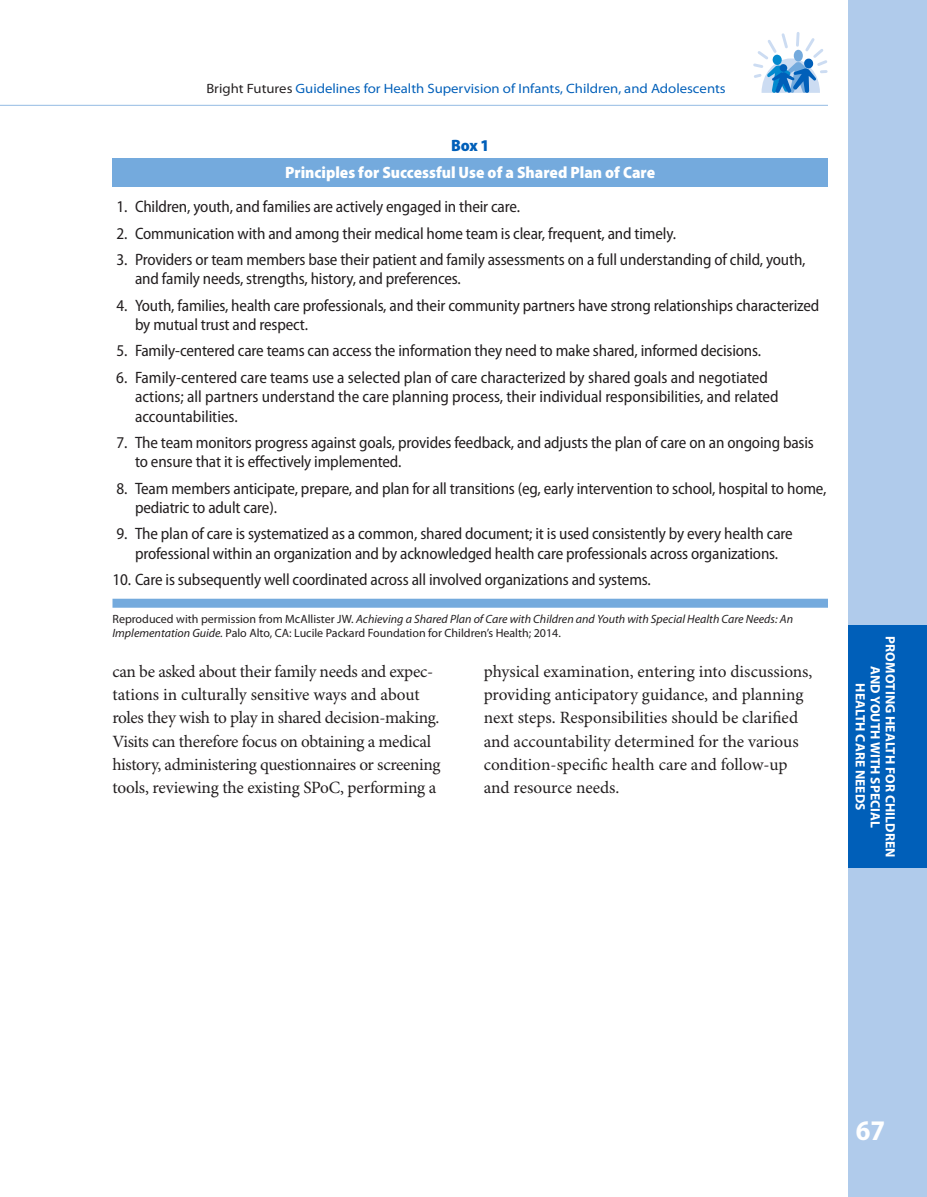
<style>
.page{position:relative;width:927px;height:1197px;background:#fff}
.page>*{position:absolute;margin:0;border:0;box-sizing:border-box;transform-origin:0 0}
.t1{font:700 semi-condensed 28.5px "Myriad Pro";color:#fff}
.t2{font:17.25px/23.2px "Minion Pro";letter-spacing:-.01em;color:#231f20}
.t3{font:semi-condensed 16.5px/19.5px "Myriad Pro";letter-spacing:-.01em;color:#231f20}
.t4{font:900 semi-condensed 16.5px "Myriad Pro";color:#fff}
.t5{font:900 semi-condensed 16.5px "Myriad Pro";color:#005fb9}
.t6{font:semi-expanded 13.5px "Myriad Pro";color:#005fb9}
.t7{font:700 13.5px/15px "Myriad Pro";letter-spacing:.01em;color:#fff;text-align:center}
.t8{font:12px/14.2px "Myriad Pro";color:#231f20}
.s1{color:#231f20}
.s2{font-style:italic}
</style>
<div class="page">
<div style="left:848px;top:0;width:79px;height:1197px;background:#b0cbeb"></div>
<hr style="left:0;top:105px;width:828px;height:1px;background:#94bbe4">
<svg style="left:753px;top:32px;width:75px;height:61px"></svg>
<div style="left:848px;top:626px;width:79px;height:242px;background:#005fb9"></div>
<div style="left:112px;top:158px;width:716px;height:29px;background:#74aadd"></div>
<div style="left:112px;top:599px;width:716px;height:9px;background:#74aadd"></div>
<p class="t6" style="left:206px;top:81px;width:521px"><span class="s1">Bright Futures</span> Guidelines for Health Supervision of Infants, Children, and Adolescents</p>
<p class="t5" style="left:451px;top:136px;width:40px">Box 1</p>
<p class="t4" style="left:285px;top:163px;width:372px">Principles for Successful Use of a Shared Plan of Care</p>
<p class="t3" style="left:117px;top:197px;width:405px">1. Children, youth, and families are actively engaged in their care.</p>
<p class="t3" style="left:117px;top:224px;width:561px">2. Communication with and among their medical home team is clear, frequent, and timely.</p>
<p class="t3" style="left:135px;top:250px;width:672px;text-indent:-18px">3. Providers or team members base their patient and family assessments on a full understanding of child, youth, and family needs, strengths, history, and preferences.</p>
<p class="t3" style="left:135px;top:296px;width:686px;text-indent:-18px">4. Youth, families, health care professionals, and their community partners have strong relationships characterized by mutual trust and respect.</p>
<p class="t3" style="left:117px;top:341px;width:646px">5. Family-centered care teams can access the information they need to make shared, informed decisions.</p>
<p class="t3" style="left:135px;top:368px;width:645px;text-indent:-19px">6. Family-centered care teams use a selected plan of care characterized by shared goals and negotiated actions; all partners understand the care planning process, their individual responsibilities, and related accountabilities.</p>
<p class="t3" style="left:135px;top:433px;width:680px;text-indent:-18px">7. The team monitors progress against goals, provides feedback, and adjusts the plan of care on an ongoing basis to ensure that it is effectively implemented.</p>
<p class="t3" style="left:135px;top:479px;width:693px;text-indent:-18px">8. Team members anticipate, prepare, and plan for all transitions (eg, early intervention to school, hospital to home, pediatric to adult care).</p>
<p class="t3" style="left:117px;top:525px;width:678px;text-align:center">9. The plan of care is systematized as a common, shared document; it is used consistently by every health care professional within an organization and by acknowledged health care professionals across organizations.</p>
<p class="t3" style="left:112px;top:570px;width:540px">10. Care is subsequently well coordinated across all involved organizations and systems.</p>
<p class="t8" style="left:112px;top:612px;width:682px">Reproduced with permission from McAllister JW. <span class="s2">Achieving a Shared Plan of Care with Children and Youth with Special Health Care Needs: An<br>Implementation Guide.</span> Palo Alto, CA: Lucile Packard Foundation for Children’s Health; 2014.</p>
<p class="t2" style="left:112px;top:660px;width:330px">can be asked about their family needs and expec&shy;tations in culturally sensitive ways and about roles they wish to play in shared decision-making.<br>Visits can therefore focus on obtaining a medical history, administering questionnaires or screening tools, reviewing the existing SPoC, performing a</p>
<p class="t2" style="left:484px;top:661px;width:330px">physical examination, entering into discussions, providing anticipatory guidance, and planning next steps. Responsibilities should be clarified and accountability determined for the various condition-specific health care and follow-up and resource needs.</p>
<p class="t7" style="left:898px;top:636px;width:223px;rotate:90deg">Promoting Health for Children and Youth With Special<br>Health Care NeedS</p>
<h1 class="t1" style="left:856px;top:1115px;width:31px">67</h1>
</div>
